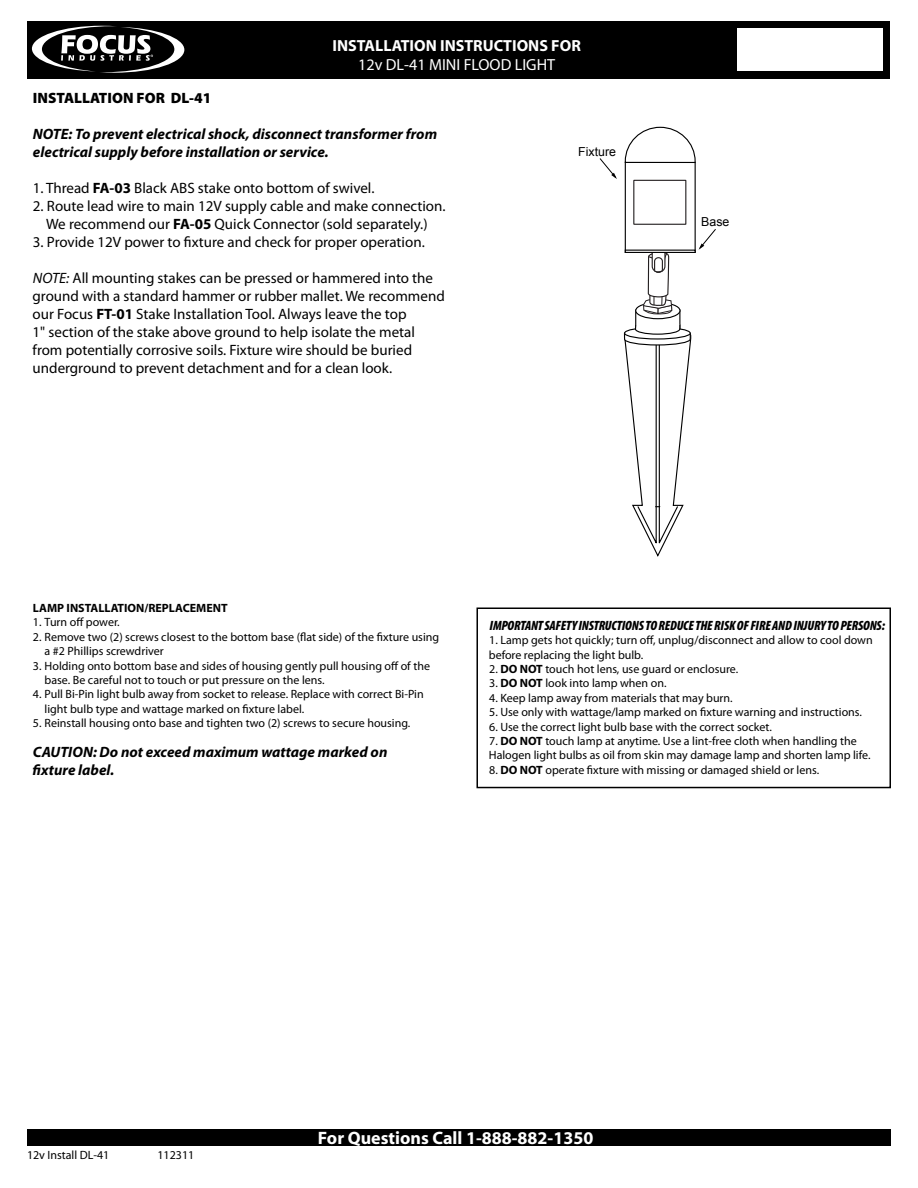
<style>
.page{position:relative;width:918px;height:1188px;background:#fff}
.page>*{position:absolute;margin:0;border:0;box-sizing:border-box;transform-origin:0 0}
.t1{font:700 18px "Myriad";color:#fff}
.t2{font:700 16.05px "Myriad";color:#fff}
.t3{font:16.05px "Myriad";color:#fff}
.t4{font:15px/18px "Myriad Pro";color:#000;text-align:center}
.t5{font:italic 700 15px/18px "Myriad Pro";color:#000}
.t6{font:900 15px "Myriad Pro";color:#000}
.t7{font:italic 900 condensed 13.5px "Myriad Pro";letter-spacing:-.015em;color:#000}
.t8{font:12.45px "Arial";color:#000}
.t9{font:12px/14.4px "Myriad Pro";color:#000}
.t10{font:700 12px "Myriad Pro";color:#000}
.t11{font:12px "Myriad";color:#000}
.s1{font-weight:700}
.s2{font-style:italic}
</style>
<div class="page">
<div style="left:28px;top:1130px;width:863px;height:16px;background:#000"></div>
<div style="left:28px;top:21px;width:862px;height:58px;background:#000"></div>
<div style="left:737px;top:29px;width:146px;height:42px;background:#fff"></div>
<svg style="left:32px;top:26px;width:152px;height:47px"></svg>
<div style="left:476px;top:608px;width:415px;height:180px;border:2px solid #000"></div>
<svg style="left:599px;top:158px;width:18px;height:21px"></svg>
<svg style="left:699px;top:229px;width:17px;height:21px"></svg>
<div style="left:625px;top:162px;width:71px;height:91px;border:1px solid #000"></div>
<svg style="left:624px;top:126px;width:72px;height:38px"></svg>
<div style="left:633px;top:180px;width:53px;height:45px;border:1px solid #231f20"></div>
<svg style="left:623px;top:251px;width:69px;height:306px"></svg>
<h2 class="t2" style="left:333px;top:37px;width:250px">INSTALLATION INSTRUCTIONS FOR</h2>
<h2 class="t3" style="left:358px;top:57px;width:198px">12v DL-41 MINI FLOOD LIGHT</h2>
<p class="t6" style="left:33px;top:89px;width:180px">INSTALLATION FOR DL-41</p>
<p class="t5" style="left:33px;top:124px;width:406px">NOTE: To prevent electrical shock, disconnect transformer from electrical supply before installation or service.</p>
<p class="t4" style="left:33px;top:179px;width:343px">1. Thread <span class="s1">FA-03</span> Black ABS stake onto bottom of swivel.</p>
<p class="t4" style="left:33px;top:197px;width:414px">2. Route lead wire to main 12V supply cable and make connection.<br>We recommend our <span class="s1">FA-05</span> Quick Connector (sold separately.)</p>
<p class="t4" style="left:33px;top:233px;width:393px">3. Provide 12V power to fixture and check for proper operation.</p>
<p class="t4" style="left:33px;top:269px;width:414px;text-align:left"><span class="s2">NOTE:</span> All mounting stakes can be pressed or hammered into the ground with a standard hammer or rubber mallet. We recommend our Focus <span class="s1">FT-01</span> Stake Installation Tool. Always leave the top<br>1" section of the stake above ground to help isolate the metal from potentially corrosive soils. Fixture wire should be buried underground to prevent detachment and for a clean look.</p>
<p class="t8" style="left:578px;top:143px;width:39px">Fixture</p>
<p class="t8" style="left:701px;top:214px;width:30px">Base</p>
<p class="t10" style="left:33px;top:600px;width:196px">LAMP INSTALLATION/REPLACEMENT</p>
<p class="t9" style="left:33px;top:615px;width:88px">1. Turn off power.</p>
<p class="t9" style="left:45px;top:629px;width:396px;text-indent:-12px">2. Remove two (2) screws closest to the bottom base (flat side) of the fixture using a #2 Phillips screwdriver</p>
<p class="t9" style="left:45px;top:658px;width:387px;text-indent:-12px">3. Holding onto bottom base and sides of housing gently pull housing off of the base. Be careful not to touch or put pressure on the lens.</p>
<p class="t9" style="left:45px;top:687px;width:381px;text-indent:-12px">4. Pull Bi-Pin light bulb away from socket to release. Replace with correct Bi-Pin light bulb type and wattage marked on fixture label.</p>
<p class="t9" style="left:33px;top:716px;width:379px">5. Reinstall housing onto base and tighten two (2) screws to secure housing.</p>
<p class="t5" style="left:33px;top:742px;width:356px">CAUTION: Do not exceed maximum wattage marked on fixture label.</p>
<p class="t7" style="left:490px;top:618px;width:397px">IMPORTANT SAFETY INSTRUCTIONS TO REDUCE THE RISK OF FIRE AND INJURY TO PERSONS:</p>
<p class="t9" style="left:489px;top:633px;width:385px">1. Lamp gets hot quickly; turn off, unplug/disconnect and allow to cool down before replacing the light bulb.</p>
<p class="t9" style="left:489px;top:662px;width:251px">2. <span class="s1">DO NOT</span> touch hot lens, use guard or enclosure.</p>
<p class="t9" style="left:489px;top:676px;width:179px">3. <span class="s1">DO NOT</span> look into lamp when on.</p>
<p class="t9" style="left:489px;top:690px;width:245px">4. Keep lamp away from materials that may burn.</p>
<p class="t9" style="left:489px;top:705px;width:374px">5. Use only with wattage/lamp marked on fixture warning and instructions.</p>
<p class="t9" style="left:489px;top:719px;width:284px">6. Use the correct light bulb base with the correct socket.</p>
<p class="t9" style="left:489px;top:734px;width:383px">7. <span class="s1">DO NOT</span> touch lamp at anytime. Use a lint-free cloth when handling the<br>Halogen light bulbs as oil from skin may damage lamp and shorten lamp life.</p>
<p class="t9" style="left:489px;top:762px;width:331px">8. <span class="s1">DO NOT</span> operate fixture with missing or damaged shield or lens.</p>
<p class="t11" style="left:27px;top:1149px;width:84px">12v Install DL-41</p>
<p class="t11" style="left:158px;top:1149px;width:38px">112311</p>
<h1 class="t1" style="left:318px;top:1128px;width:277px">For Questions Call 1-888-882-1350</h1>
</div>
